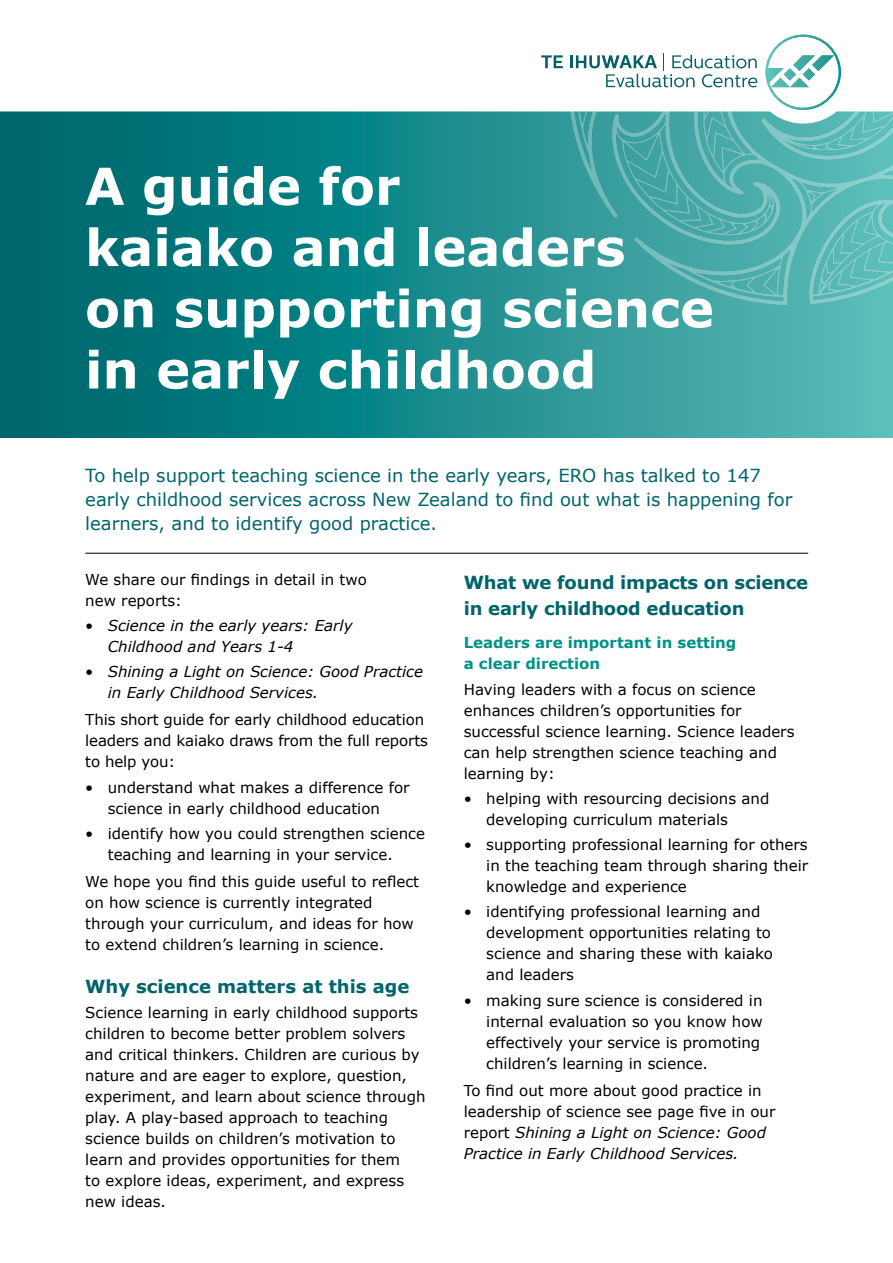
<style>
.page{position:relative;width:893px;height:1263px;background:#fff}
.page>*{position:absolute;margin:0;border:0;box-sizing:border-box;transform-origin:0 0}
.t1{font:700 51px/61.2px "Verdana";color:#fff}
.t2{font:18px/24px "Verdana";color:#00646b}
.t3{font:700 18px/25.5px "Verdana";letter-spacing:-.01em;color:#00646b}
.t4{font:15px/21px "Verdana";color:#000}
.t5{font:italic 15px/21px "Verdana";color:#000}
.t6{font:700 15px/21px "Verdana";color:#009189}
.s1{font-style:normal}
.s2{font-style:italic}
</style>
<div class="page">
<svg style="left:0;top:124px;width:893px;height:313px;background:#168689"></svg>
<svg style="left:0;top:34px;width:808px;height:90px"></svg>
<svg style="left:541px;top:55px;width:22px;height:13px"></svg>
<svg style="left:570px;top:54px;width:187px;height:33px"></svg>
<svg style="left:765px;top:35px;width:76px;height:75px"></svg>
<img style="left:569px;top:111px;width:324px;height:194px">
<hr style="left:85px;top:553px;width:723px;height:1px;background:#000">
<h1 class="t1" style="left:85px;top:156px;width:630px">A guide for<br>kaiako and leaders<br>on supporting science in early childhood</h1>
<p class="t2" style="left:85px;top:463px;width:709px">To help support teaching science in the early years, ERO has talked to 147 early childhood services across New Zealand to find out what is happening for learners, and to identify good practice.</p>
<p class="t4" style="left:85px;top:569px;width:283px">We share our findings in detail in two new reports:</p>
<p class="t5" style="left:108px;top:615px;width:246px;text-indent:-22px"><span class="s1">•</span> Science in the early years: Early<br>Childhood and Years 1-4</p>
<p class="t5" style="left:108px;top:661px;width:317px;text-indent:-22px"><span class="s1">•</span> Shining a Light on Science: Good Practice in Early Childhood Services.</p>
<p class="t4" style="left:85px;top:710px;width:344px">This short guide for early childhood education leaders and kaiako draws from the full reports to help you:</p>
<p class="t4" style="left:85px;top:777px;width:326px;text-align:center">• understand what makes a difference for science in early childhood education</p>
<p class="t4" style="left:108px;top:823px;width:319px;text-indent:-22px">• identify how you could strengthen science teaching and learning in your service.</p>
<p class="t4" style="left:85px;top:871px;width:335px">We hope you find this guide useful to reflect on how science is currently integrated through your curriculum, and ideas for how to extend children’s learning in science.</p>
<p class="t3" style="left:85px;top:974px;width:326px">Why science matters at this age</p>
<p class="t4" style="left:85px;top:1002px;width:342px">Science learning in early childhood supports children to become better problem solvers and critical thinkers. Children are curious by nature and are eager to explore, question, experiment, and learn about science through play. A play-based approach to teaching science builds on children’s motivation to learn and provides opportunities for them<br>to explore ideas, experiment, and express new ideas.</p>
<p class="t3" style="left:464px;top:570px;width:346px">What we found impacts on science in early childhood education</p>
<p class="t6" style="left:464px;top:632px;width:274px">Leaders are important in setting a clear direction</p>
<p class="t4" style="left:464px;top:679px;width:332px">Having leaders with a focus on science enhances children’s opportunities for successful science learning. Science leaders can help strengthen science teaching and learning by:</p>
<p class="t4" style="left:486px;top:788px;width:285px;text-indent:-22px">• helping with resourcing decisions and developing curriculum materials</p>
<p class="t4" style="left:486px;top:834px;width:323px;text-align:justify;text-indent:-22px">• supporting professional learning for others in the teaching team through sharing their knowledge and experience</p>
<p class="t4" style="left:486px;top:902px;width:288px;text-indent:-22px">• identifying professional learning and development opportunities relating to science and sharing these with kaiako and leaders</p>
<p class="t4" style="left:486px;top:990px;width:278px;text-indent:-22px">• making sure science is considered in internal evaluation so you know how effectively your service is promoting children’s learning in science.</p>
<p class="t4" style="left:464px;top:1080px;width:313px">To find out more about good practice in leadership of science see page five in our report <span class="s2">Shining a Light on Science: Good Practice in Early Childhood Services.</span></p>
</div>
